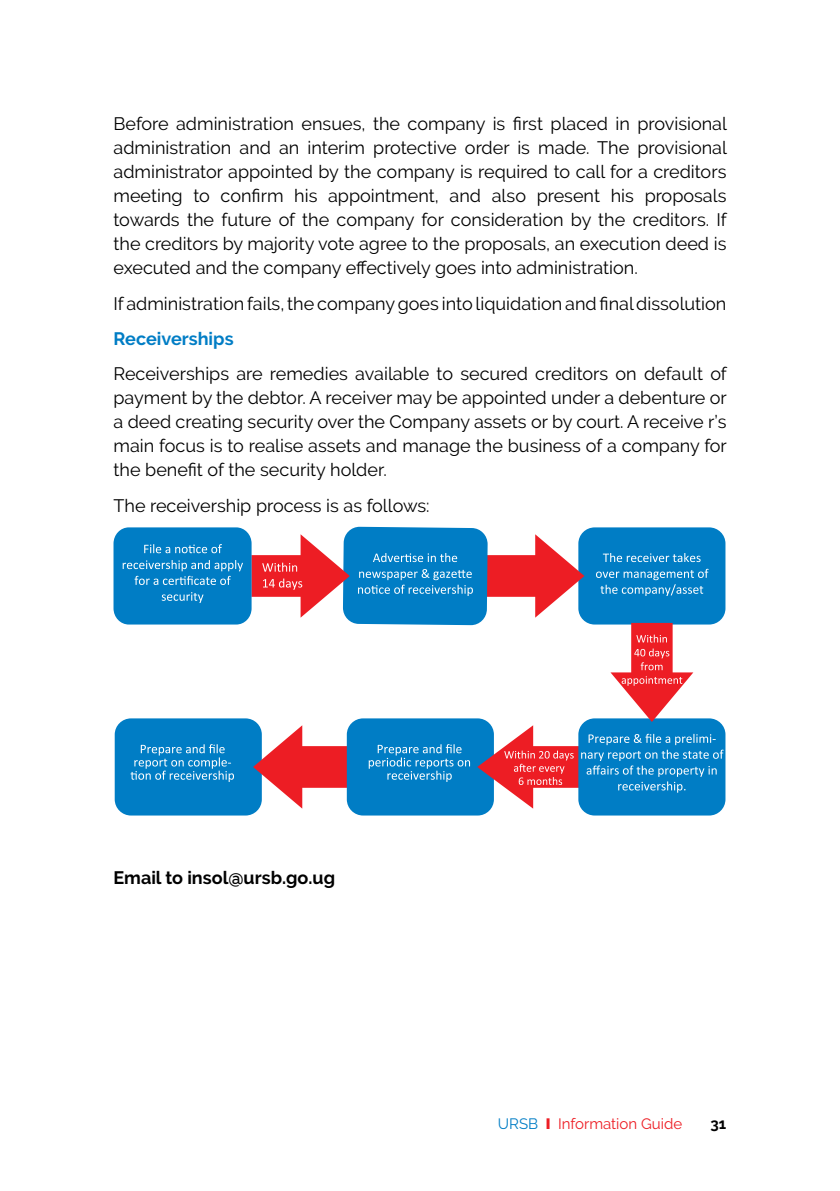
<style>
.page{position:relative;width:840px;height:1191px;background:#fff}
.page>*{position:absolute;margin:0;border:0;box-sizing:border-box;transform-origin:0 0}
.t1{font:18px/24px "Raleway";color:#000;text-align:justify}
.t2{font:700 18px "Raleway";color:#000}
.t3{font:700 18px "Raleway";color:#007dc5}
.t4{font:15px "Raleway";color:#ed1d24}
.t5{font:700 15px "Raleway";color:#000}
.s1{color:#007dc5}
.s2{font-weight:900}
</style>
<div class="page">
<div style="left:115px;top:718px;width:147px;height:97px;background:#007dc5;border-radius:16px"></div>
<div style="left:346px;top:718px;width:147px;height:97px;background:#007dc5;border-radius:16px"></div>
<div style="left:578px;top:718px;width:147px;height:97px;background:#007dc5;border-radius:16px"></div>
<div style="left:113px;top:527px;width:138px;height:97px;background:#007dc5;border-radius:16px"></div>
<svg style="left:144px;top:544px;width:78px;height:9px"></svg>
<svg style="left:123px;top:560px;width:120px;height:25px"></svg>
<svg style="left:162px;top:592px;width:41px;height:11px"></svg>
<svg style="left:251px;top:527px;width:472px;height:281px"></svg>
<svg style="left:130px;top:744px;width:104px;height:38px"></svg>
<p class="t1" style="left:113px;top:112px;width:614px">Before administration ensues, the company is first placed in provisional administration and an interim protective order is made. The provisional administrator appointed by the company is required to call for a creditors meeting to confirm his appointment, and also present his proposals towards the future of the company for consideration by the creditors. If the creditors by majority vote agree to the proposals, an execution deed is executed and the company effectively goes into administration.</p>
<p class="t1" style="left:113px;top:291px;width:614px">If administration fails, the company goes into liquidation and final dissolution</p>
<p class="t3" style="left:113px;top:328px;width:121px">Receiverships</p>
<p class="t1" style="left:113px;top:362px;width:614px">Receiverships are remedies available to secured creditors on default of payment by the debtor. A receiver may be appointed under a debenture or a deed creating security over the Company assets or by court. A receive r’s main focus is to realise assets and manage the business of a company for the benefit of the security holder.</p>
<p class="t1" style="left:113px;top:493px;width:317px">The receivership process is as follows:</p>
<p class="t2" style="left:113px;top:867px;width:223px">Email to insol@ursb.go.ug</p>
<p class="t4" style="left:497px;top:1115px;width:186px"><span class="s1">URSB</span> <span class="s2">I</span> Information Guide</p>
<p class="t5" style="left:710px;top:1115px;width:17px">31</p>
</div>
